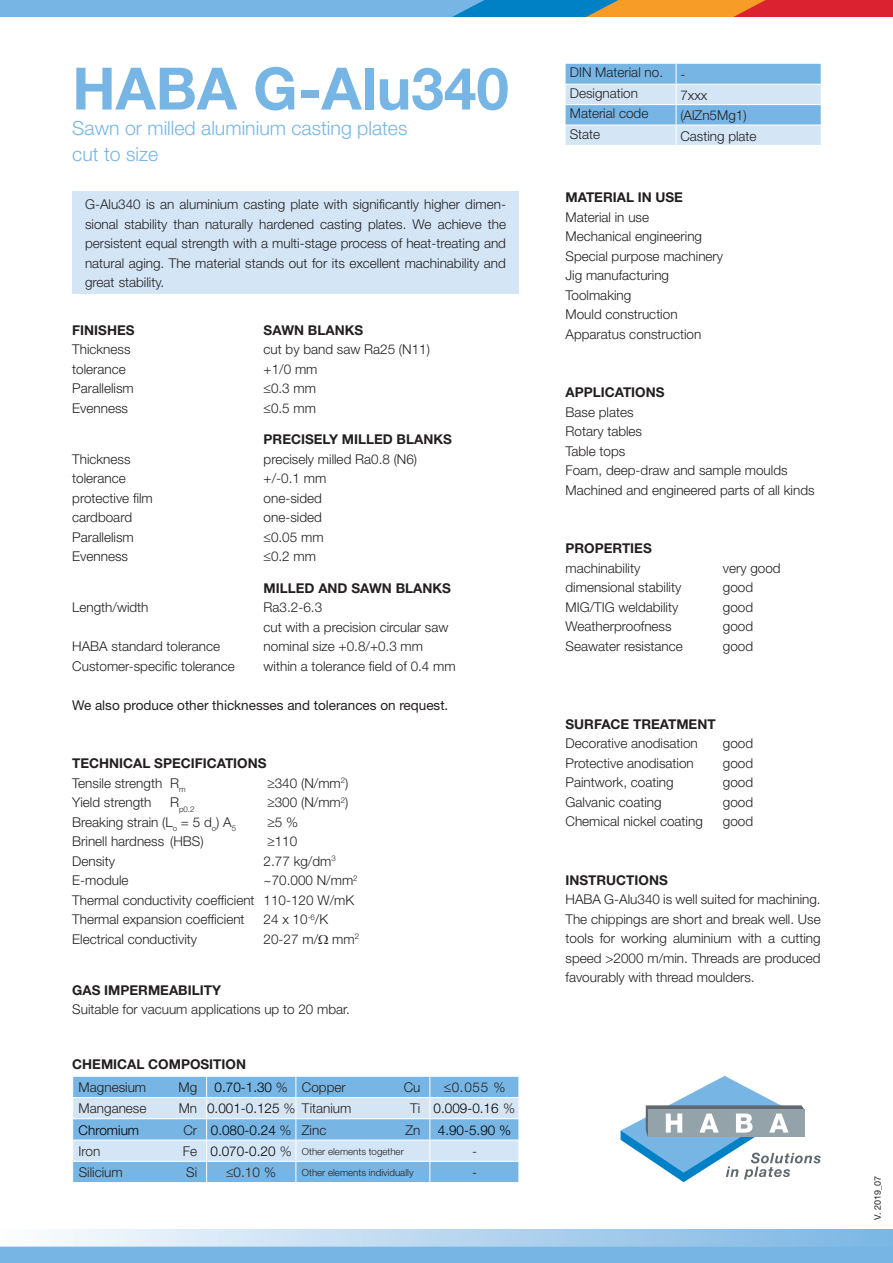
<style>
.page{position:relative;width:893px;height:1263px;background:#fff}
.page>*{position:absolute;margin:0;border:0;box-sizing:border-box;transform-origin:0 0}
.t1{font:700 58.5px "Helvetica Neue";color:#77b6e4}
.t2{font:300 19.5px/25.5px "Helvetica Neue";color:#77b6e4}
.t3{font:300 13.5px/19.5px "Helvetica Neue";color:#231f20}
.t4{font:700 13.5px/19.5px "Helvetica Neue";color:#231f20}
.t5{font:300 13.5px "Helvetica Neue";color:#000}
.t6{font:13.5px "Helvetica Neue";color:#231f20}
.t7{font:300 9.75px "Helvetica Neue";color:#231f20}
.t8{font:9px "Helvetica Neue";color:#231f20}
.t9{font:300 7.8px "Helvetica Neue";color:#231f20}
.s1{font-weight:300}
.s2{color:#231f20}
.s3{color:#000}
.s4{font-size:13.5px}
.s5{font-size:13.5px;color:#000}
</style>
<div class="page">
<div style="left:0;top:1229px;width:893px;height:34px;background:linear-gradient(to right,#fbfbfd,#7ab5e3)"></div>
<div style="left:0;top:1246px;width:893px;height:17px;background:#77b6e4"></div>
<div style="left:0;top:0;width:893px;height:17px;background:#db2230"></div>
<svg style="left:0;top:0;width:766px;height:17px;background:#7da4b6"></svg>
<svg style="left:566px;top:64px;width:255px;height:81px;background:#a9d0ed"></svg>
<div style="left:72px;top:192px;width:447px;height:102px;background:#d4e6f6"></div>
<svg style="left:72px;top:1076px;width:447px;height:106px;background:#a1ccec"></svg>
<svg style="left:621px;top:1076px;width:200px;height:106px"></svg>
<h1 class="t1" style="left:72px;top:52px;width:438px">HABA G-Alu340</h1>
<h2 class="t2" style="left:72px;top:115px;width:337px">Sawn or milled aluminium casting plates cut to size</h2>
<p class="t3" style="left:85px;top:194px;width:422px;text-align:justify">G-Alu340 is an aluminium casting plate with significantly higher dimen&shy;sional stability than naturally hardened casting plates. We achieve the persistent equal strength with a multi-stage process of heat-treating and natural aging. The material stands out for its excellent machinability and great stability.</p>
<p class="t4" style="left:72px;top:320px;width:64px">FINISHES</p>
<p class="t4" style="left:264px;top:320px;width:101px">SAWN BLANKS</p>
<p class="t3" style="left:72px;top:339px;width:60px">Thickness</p>
<p class="t3" style="left:264px;top:339px;width:168px">cut by band saw Ra25 (N11)</p>
<p class="t3" style="left:72px;top:359px;width:55px">tolerance</p>
<p class="t3" style="left:264px;top:359px;width:55px">+1/0 mm</p>
<p class="t3" style="left:72px;top:378px;width:63px">Parallelism</p>
<p class="t3" style="left:264px;top:378px;width:54px">≤0.3 mm</p>
<p class="t3" style="left:72px;top:398px;width:57px">Evenness</p>
<p class="t3" style="left:264px;top:398px;width:54px">≤0.5 mm</p>
<p class="t4" style="left:264px;top:429px;width:190px">PRECISELY MILLED BLANKS</p>
<p class="t3" style="left:72px;top:449px;width:60px">Thickness</p>
<p class="t3" style="left:264px;top:449px;width:155px">precisely milled Ra0.8 (N6)</p>
<p class="t3" style="left:72px;top:468px;width:55px">tolerance</p>
<p class="t3" style="left:264px;top:468px;width:64px">+/-0.1 mm</p>
<p class="t3" style="left:72px;top:488px;width:82px">protective film</p>
<p class="t3" style="left:264px;top:488px;width:60px">one-sided</p>
<p class="t3" style="left:72px;top:507px;width:61px">cardboard</p>
<p class="t3" style="left:264px;top:507px;width:60px">one-sided</p>
<p class="t3" style="left:72px;top:527px;width:63px">Parallelism</p>
<p class="t3" style="left:264px;top:527px;width:61px">≤0.05 mm</p>
<p class="t3" style="left:72px;top:546px;width:57px">Evenness</p>
<p class="t3" style="left:264px;top:546px;width:54px">≤0.2 mm</p>
<p class="t4" style="left:264px;top:578px;width:189px">MILLED AND SAWN BLANKS</p>
<p class="t3" style="left:72px;top:597px;width:78px">Length/width</p>
<p class="t3" style="left:264px;top:597px;width:186px">Ra3.2-6.3<br>cut with a precision circular saw</p>
<p class="t3" style="left:72px;top:636px;width:149px">HABA standard tolerance</p>
<p class="t3" style="left:264px;top:636px;width:161px">nominal size +0.8/+0.3 mm</p>
<p class="t3" style="left:72px;top:656px;width:164px">Customer-specific tolerance</p>
<p class="t3" style="left:264px;top:656px;width:194px">within a tolerance field of 0.4 mm</p>
<p class="t6" style="left:72px;top:697px;width:378px">We also produce other thicknesses and tolerances on request.</p>
<p class="t4" style="left:72px;top:753px;width:196px">TECHNICAL SPECIFICATIONS<br><span class="s1">Tensile strength R</span><sub>m</sub></p>
<p class="t3" style="left:267px;top:773px;width:83px">≥340 (N/mm<sup>2</sup>)</p>
<p class="t3" style="left:72px;top:792px;width:81px">Yield strength</p>
<p class="t9" style="left:170px;top:804px;width:26px"><sup>R</sup>p0.2</p>
<p class="t3" style="left:267px;top:792px;width:83px">≥300 (N/mm<sup>2</sup>)</p>
<p class="t3" style="left:72px;top:812px;width:165px">Breaking strain (L<sub>o</sub> = 5 d<sub>o</sub>) A<sub>5</sub></p>
<p class="t3" style="left:267px;top:812px;width:32px">≥5 %</p>
<p class="t3" style="left:72px;top:831px;width:133px">Brinell hardness (HBS)</p>
<p class="t3" style="left:267px;top:831px;width:31px">≥110</p>
<p class="t3" style="left:72px;top:851px;width:44px">Density</p>
<p class="t3" style="left:264px;top:851px;width:74px">2.77 kg/dm<sup>3</sup></p>
<p class="t3" style="left:72px;top:870px;width:58px">E-module</p>
<p class="t3" style="left:72px;top:870px;width:287px;text-indent:191px">~70.000 N/mm<sup>2<br></sup>Thermal conductivity coefficient 110-120 W/mK<br>Thermal expansion coefficient</p>
<p class="t3" style="left:264px;top:909px;width:66px">24 x 10<sup>-6</sup>/K</p>
<p class="t3" style="left:72px;top:929px;width:126px">Electrical conductivity</p>
<p class="t3" style="left:264px;top:929px;width:97px">20-27 m/ mm<sup>2</sup></p>
<p class="t4" style="left:72px;top:980px;width:150px">GAS IMPERMEABILITY</p>
<p class="t3" style="left:72px;top:999px;width:279px">Suitable for vacuum applications up to 20 mbar.</p>
<p class="t4" style="left:72px;top:1054px;width:175px">CHEMICAL COMPOSITION</p>
<p class="t3" style="left:79px;top:1077px;width:69px">Magnesium</p>
<p class="t3" style="left:178px;top:1077px;width:20px">Mg</p>
<p class="t5" style="left:215px;top:1079px;width:133px">0.70-1.30 <span class="s2">% Copper</span></p>
<p class="t3" style="left:404px;top:1077px;width:18px">Cu</p>
<p class="t3" style="left:444px;top:1077px;width:63px">≤0.055 %</p>
<p class="t3" style="left:79px;top:1098px;width:69px">Manganese</p>
<p class="t3" style="left:179px;top:1098px;width:174px">Mn <span class="s3">0.001-0.125</span> % Titanium</p>
<p class="t5" style="left:410px;top:1100px;width:106px"><span class="s2">Ti</span> 0.009-0.16 <span class="s2">%</span></p>
<p class="t5" style="left:79px;top:1122px;width:62px">Chromium</p>
<p class="t5" style="left:183px;top:1122px;width:144px"><span class="s2">Cr</span> 0.080-0.24 <span class="s2">% Zinc</span></p>
<p class="t3" style="left:405px;top:1120px;width:16px">Zn</p>
<p class="t5" style="left:438px;top:1122px;width:75px">4.90-5.90 %</p>
<p class="t3" style="left:79px;top:1141px;width:23px">Iron</p>
<p class="t7" style="left:183px;top:1145px;width:222px"><span class="s4">Fe</span> <span class="s5">0.070-0.20</span> <span class="s4">%</span> Other elements together</p>
<p class="t3" style="left:472px;top:1141px;width:6px">-</p>
<p class="t3" style="left:79px;top:1162px;width:45px">Silicium</p>
<p class="t3" style="left:186px;top:1162px;width:13px">Si</p>
<p class="t3" style="left:226px;top:1162px;width:52px">≤0.10 %</p>
<p class="t7" style="left:302px;top:1166px;width:113px">Other elements individually</p>
<p class="t3" style="left:472px;top:1162px;width:6px">-</p>
<p class="t3" style="left:570px;top:62px;width:95px">DIN Material no.</p>
<p class="t3" style="left:680px;top:64px;width:6px">-</p>
<p class="t3" style="left:570px;top:83px;width:70px">Designation</p>
<p class="t3" style="left:680px;top:85px;width:28px">7xxx</p>
<p class="t3" style="left:570px;top:103px;width:80px">Material code</p>
<p class="t3" style="left:680px;top:105px;width:68px">(AlZn5Mg1)</p>
<p class="t3" style="left:570px;top:124px;width:32px">State</p>
<p class="t3" style="left:680px;top:126px;width:78px">Casting plate</p>
<p class="t4" style="left:566px;top:188px;width:119px">MATERIAL IN USE</p>
<p class="t3" style="left:566px;top:207px;width:159px">Material in use<br>Mechanical engineering<br>Special purpose machinery<br>Jig manufacturing<br>Toolmaking<br>Mould construction<br>Apparatus construction</p>
<p class="t4" style="left:566px;top:382px;width:100px">APPLICATIONS</p>
<p class="t3" style="left:566px;top:402px;width:251px">Base plates<br>Rotary tables<br>Table tops<br>Foam, deep-draw and sample moulds<br>Machined and engineered parts of all kinds</p>
<p class="t4" style="left:566px;top:538px;width:88px">PROPERTIES</p>
<p class="t3" style="left:566px;top:558px;width:76px">machinability</p>
<p class="t3" style="left:723px;top:558px;width:59px">very good</p>
<p class="t3" style="left:566px;top:577px;width:117px">dimensional stability</p>
<p class="t3" style="left:723px;top:577px;width:32px">good</p>
<p class="t3" style="left:566px;top:597px;width:114px">MIG/TIG weldability</p>
<p class="t3" style="left:723px;top:597px;width:32px">good</p>
<p class="t3" style="left:566px;top:616px;width:108px">Weatherproofness</p>
<p class="t3" style="left:723px;top:616px;width:32px">good</p>
<p class="t3" style="left:566px;top:636px;width:119px">Seawater resistance</p>
<p class="t3" style="left:723px;top:636px;width:32px">good</p>
<p class="t4" style="left:566px;top:714px;width:152px">SURFACE TREATMENT</p>
<p class="t3" style="left:566px;top:733px;width:134px">Decorative anodisation</p>
<p class="t3" style="left:723px;top:733px;width:32px">good</p>
<p class="t3" style="left:566px;top:753px;width:130px">Protective anodisation</p>
<p class="t3" style="left:723px;top:753px;width:32px">good</p>
<p class="t3" style="left:566px;top:772px;width:110px">Paintwork, coating</p>
<p class="t3" style="left:723px;top:772px;width:32px">good</p>
<p class="t3" style="left:566px;top:792px;width:98px">Galvanic coating</p>
<p class="t3" style="left:723px;top:792px;width:32px">good</p>
<p class="t3" style="left:566px;top:811px;width:139px">Chemical nickel coating</p>
<p class="t3" style="left:723px;top:811px;width:32px">good</p>
<p class="t4" style="left:566px;top:870px;width:104px">INSTRUCTIONS</p>
<p class="t3" style="left:566px;top:889px;width:257px;text-align:justify">HABA G-Alu340 is well suited for machining.<br>The chippings are short and break well. Use tools for working aluminium with a cutting speed &gt;2000 m/min. Threads are produced favourably with thread moulders.</p>
<p class="t8" style="left:872px;top:1220px;width:45px;rotate:-90deg">V. 2019_07</p>
</div>
